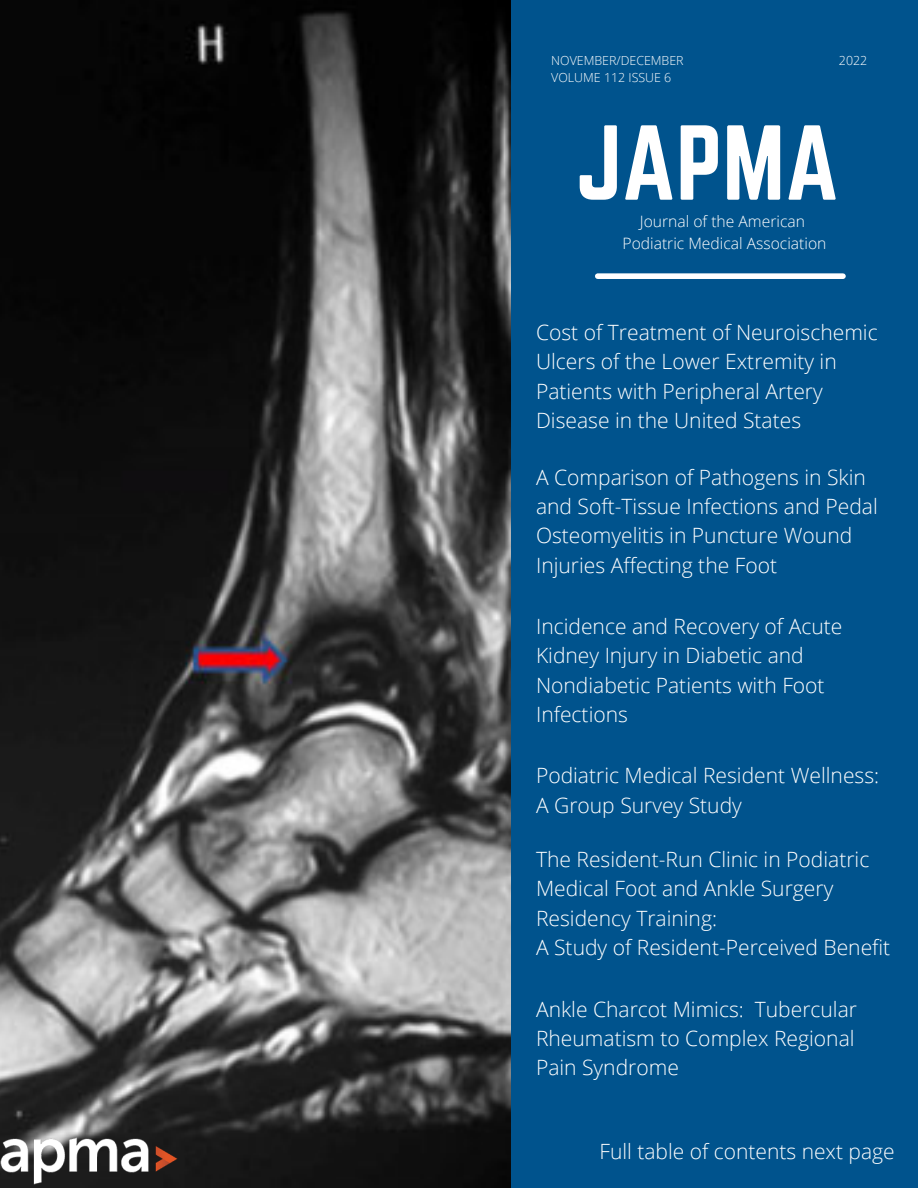
<style>
.page{position:relative;width:918px;height:1188px;background:#fff}
.page>*{position:absolute;margin:0;border:0;box-sizing:border-box;transform-origin:0 0}
.t1{font:93px "Norwester";color:#fff}
.t2{font:300 21px/29.4px "Open Sans";color:#fff}
.t3{font:300 15.6px "Open Sans";color:#fff}
.t4{font:300 12.45px "Open Sans";color:#fff}
</style>
<div class="page">
<div style="left:497px;top:0;width:421px;height:1188px;background:#00538d"></div>
<div style="left:598px;top:273px;width:245px;height:6px;background:#fff"></div>
<img style="left:0;top:0;width:510px;height:1188px">
<img style="left:0;top:1137px;width:178px;height:48px">
<p class="t4" style="left:551px;top:52px;width:134px">NOVEMBER/DECEMBER</p>
<p class="t4" style="left:551px;top:69px;width:122px">VOLUME 112 ISSUE 6</p>
<p class="t4" style="left:839px;top:52px;width:30px">2022</p>
<p class="t1" style="left:575px;top:107px;width:266px">JAPMA</p>
<p class="t3" style="left:640px;top:211px;width:167px">Journal of the American</p>
<p class="t3" style="left:623px;top:232px;width:205px">Podiatric Medical Association</p>
<p class="t2" style="left:536px;top:317px;width:343px">Cost of Treatment of Neuroischemic</p>
<p class="t2" style="left:536px;top:346px;width:302px">Ulcers of the Lower Extremity in</p>
<p class="t2" style="left:536px;top:376px;width:288px">Patients with Peripheral Artery<br>Disease in the United States</p>
<p class="t2" style="left:536px;top:462px;width:331px">A Comparison of Pathogens in Skin</p>
<p class="t2" style="left:536px;top:491px;width:343px">and Soft-Tissue Infections and Pedal</p>
<p class="t2" style="left:536px;top:521px;width:318px">Osteomyelitis in Puncture Wound</p>
<p class="t2" style="left:536px;top:550px;width:243px">Injuries Affecting the Foot</p>
<p class="t2" style="left:536px;top:611px;width:308px">Incidence and Recovery of Acute</p>
<p class="t2" style="left:536px;top:640px;width:269px">Kidney Injury in Diabetic and</p>
<p class="t2" style="left:536px;top:670px;width:290px">Nondiabetic Patients with Foot<br>Infections</p>
<p class="t2" style="left:536px;top:760px;width:345px">Podiatric Medical Resident Wellness:<br>A Group Survey Study</p>
<p class="t2" style="left:536px;top:844px;width:335px">The Resident-Run Clinic in Podiatric</p>
<p class="t2" style="left:536px;top:874px;width:299px">Medical Foot and Ankle Surgery</p>
<p class="t2" style="left:536px;top:903px;width:183px">Residency Training:</p>
<p class="t2" style="left:536px;top:932px;width:356px">A Study of Resident-Perceived Benefit</p>
<p class="t2" style="left:536px;top:994px;width:209px">Ankle Charcot Mimics:</p>
<p class="t2" style="left:536px;top:994px;width:323px;text-align:justify;text-indent:219px">Tubercular Rheumatism to Complex Regional Pain Syndrome</p>
<p class="t2" style="left:600px;top:1136px;width:297px">Full table of contents next page</p>
</div>
